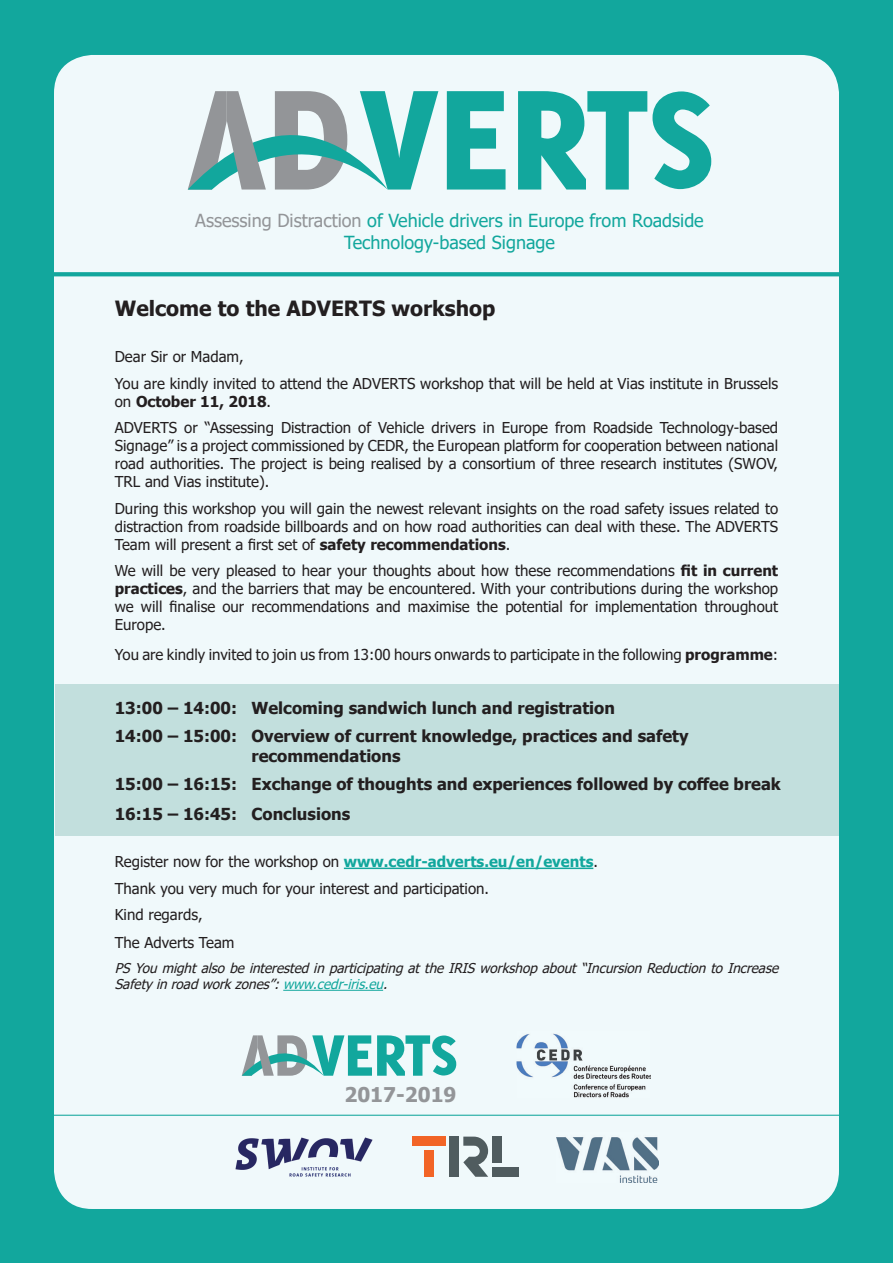
<style>
.page{position:relative;width:893px;height:1263px;background:#12a79d}
.page>*{position:absolute;margin:0;border:0;box-sizing:border-box;transform-origin:0 0}
.t1{font:700 21px "Tahoma";color:#231f20}
.t2{font:700 20.25px "Tahoma";color:#939598}
.t3{font:18px/21.6px "Tahoma";color:#12a79d;text-align:center}
.t4{font:700 16.5px/28.3px "Tahoma";color:#231f20}
.t5{font:15px/18px "Tahoma";color:#231f20}
.t6{font:italic 13.5px/16.2px "Tahoma";color:#231f20}
.s1{color:#939598}
.s2{font-weight:700}
.s3{font-weight:700;color:#12a79d}
.s4{color:#12a79d}
</style>
<div class="page">
<div style="left:54px;top:55px;width:785px;height:1154px;background:#f0f9fb;border-radius:38px"></div>
<svg style="left:188px;top:91px;width:250px;height:99px"></svg>
<svg style="left:447px;top:91px;width:59px;height:99px"></svg>
<svg style="left:518px;top:91px;width:193px;height:99px"></svg>
<svg style="left:54px;top:272px;width:785px;height:4px;background:#1aaaa0"></svg>
<div style="left:55px;top:684px;width:783px;height:152px;background:#c2dfdd"></div>
<hr style="left:344px;top:867px;width:249px;height:2px;background:#12a79d">
<hr style="left:283px;top:990px;width:100px;height:1px;background:#12a79d">
<img style="left:235px;top:1137px;width:138px;height:40px">
<img style="left:556px;top:1137px;width:102px;height:46px">
<img style="left:516px;top:1033px;width:135px;height:65px">
<svg style="left:242px;top:1035px;width:214px;height:41px"></svg>
<div style="left:412px;top:1136px;width:33px;height:10px;background:#f26426"></div>
<div style="left:424px;top:1150px;width:9px;height:27px;background:#f26426"></div>
<div style="left:492px;top:1168px;width:26px;height:9px;background:#505c5f"></div>
<div style="left:492px;top:1136px;width:9px;height:27px;background:#505c5f"></div>
<div style="left:450px;top:1136px;width:9px;height:41px;background:#505c5f"></div>
<svg style="left:463px;top:1136px;width:25px;height:41px"></svg>
<hr style="left:43px;top:1115px;width:820px;height:1px;background:#12a79d">
<p class="t3" style="left:195px;top:211px;width:510px"><span class="s1">Assessing Distraction</span> of Vehicle drivers in Europe from Roadside<br>Technology-based Signage</p>
<h1 class="t1" style="left:115px;top:294px;width:382px">Welcome to the ADVERTS workshop</h1>
<p class="t5" style="left:115px;top:344px;width:665px;line-height:26.5px">Dear Sir or Madam,<br>You are kindly invited to attend the ADVERTS workshop that will be held at Vias institute in Brussels</p>
<p class="t5" style="left:115px;top:389px;width:665px;line-height:26.5px">on <span class="s2">October 11, 2018</span>.<br>ADVERTS or “Assessing Distraction of Vehicle drivers in Europe from Roadside Technology-based</p>
<p class="t5" style="left:115px;top:438px;width:665px;text-align:justify">Signage” is a project commissioned by CEDR, the European platform for cooperation between national road authorities. The project is being realised by a consortium of three research institutes (SWOV, TRL and Vias institute).</p>
<p class="t5" style="left:115px;top:500px;width:665px;text-align:justify">During this workshop you will gain the newest relevant insights on the road safety issues related to distraction from roadside billboards and on how road authorities can deal with these. The ADVERTS Team will present a first set of <span class="s2">safety recommendations</span>.</p>
<p class="t5" style="left:115px;top:563px;width:665px;text-align:justify">We will be very pleased to hear your thoughts about how these recommendations <span class="s2">fit in current practices</span>, and the barriers that may be encountered. With your contributions during the workshop we will finalise our recommendations and maximise the potential for implementation throughout Europe.</p>
<p class="t5" style="left:115px;top:647px;width:665px">You are kindly invited to join us from 13:00 hours onwards to participate in the following <span class="s2">programme</span>:</p>
<p class="t4" style="left:115px;top:694px;width:575px">13:00 – 14:00: Welcoming sandwich lunch and registration<br>14:00 – 15:00: Overview of current knowledge, practices and safety</p>
<p class="t4" style="left:115px;top:742px;width:668px;text-indent:137px">recommendations<br>15:00 – 16:15: Exchange of thoughts and experiences followed by coffee break</p>
<p class="t4" style="left:115px;top:801px;width:237px">16:15 – 16:45: Conclusions</p>
<p class="t5" style="left:115px;top:849px;width:485px;line-height:26.5px">Register now for the workshop on <span class="s3">www.cedr-adverts.eu/en/events</span>.<br>Thank you very much for your interest and participation.<br>Kind regards,</p>
<p class="t5" style="left:115px;top:935px;width:121px">The Adverts Team</p>
<p class="t6" style="left:115px;top:961px;width:670px">PSYoumightalsobeinterestedinparticipatingattheIRISworkshopabout“IncursionReductiontoIncrease<br>Safetyinroadworkzones”:<span class="s4">www.cedr-iris.eu</span>.</p>
<h2 class="t2" style="left:344px;top:1080px;width:114px">2017-2019</h2>
</div>
